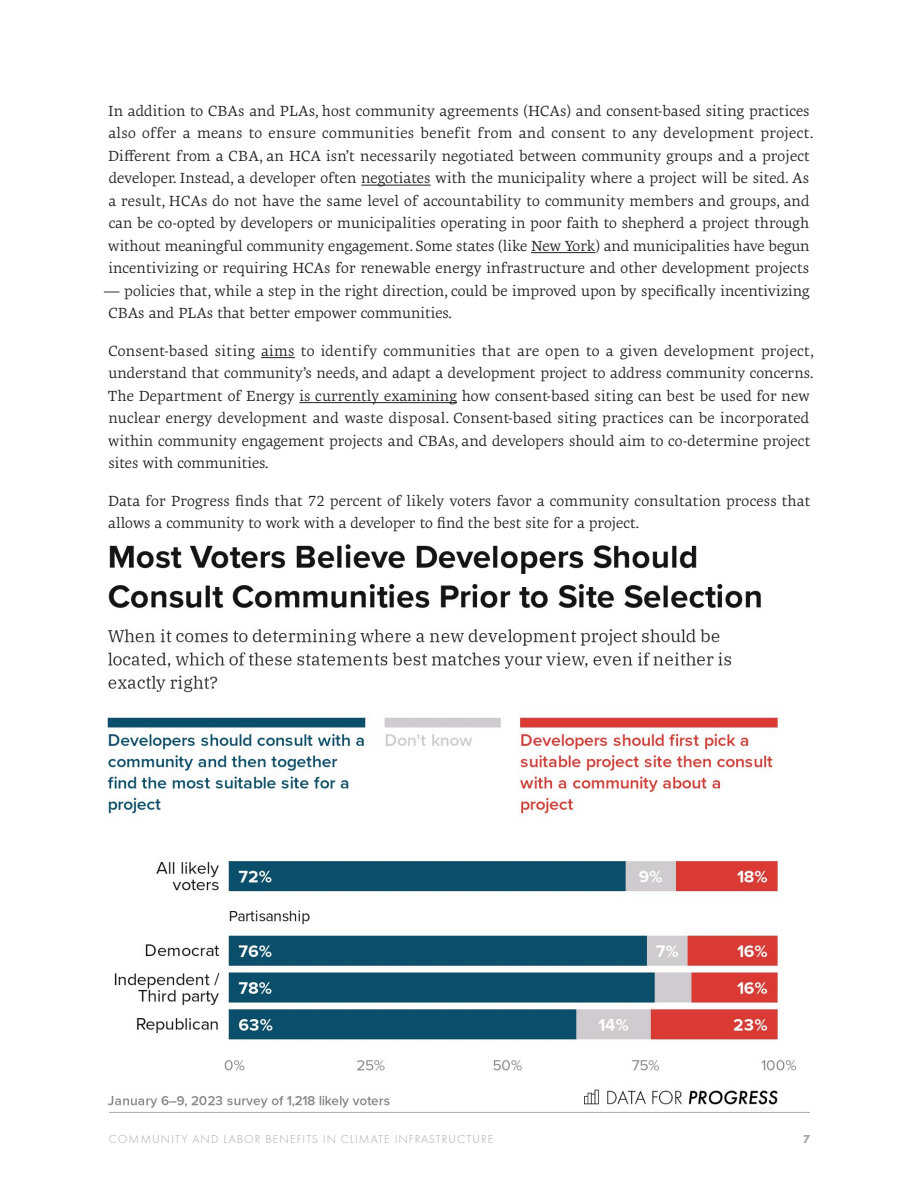
<style>
.page{position:relative;width:918px;height:1188px;background:#fff}
.page>*{position:absolute;margin:0;border:0;box-sizing:border-box;transform-origin:0 0}
.t1{font:15px/22.5px "Geneo Std";letter-spacing:.005em;color:#231f20}
.t2{font:300 12px "Futura PT";letter-spacing:.09em;color:#a8a9ad}
.t3{font:700 12px "Futura PT";color:#a8a9ad}
</style>
<div class="page">
<hr style="left:109px;top:1112px;width:701px;height:1px;background:#a8a9ad">
<hr style="left:361px;top:185px;width:70px;height:1px;background:#231f20">
<hr style="left:531px;top:252px;width:64px;height:1px;background:#231f20">
<hr style="left:261px;top:357px;width:34px;height:1px;background:#231f20">
<hr style="left:299px;top:402px;width:158px;height:1px;background:#231f20">
<img style="left:107px;top:544px;width:690px;height:566px">
<p class="t1" style="left:108px;top:99px;width:707px">In addition to CBAs and PLAs, host community agreements (HCAs) and consent-based siting practices also offer a means to ensure communities benefit from and consent to any development project.<br>Different from a CBA, an HCA isn’t necessarily negotiated between community groups and a project developer. Instead, a developer often negotiates with the municipality where a project will be sited. As a result, HCAs do not have the same level of accountability to community members and groups, and can be co-opted by developers or municipalities operating in poor faith to shepherd a project through without meaningful community engagement. Some states (like New York) and municipalities have begun incentivizing or requiring HCAs for renewable energy infrastructure and other development projects</p>
<p class="t1" style="left:108px;top:279px;width:703px;text-indent:-5px">— policies that, while a step in the right direction, could be improved upon by specifically incentivizing<br>CBAs and PLAs that better empower communities.</p>
<p class="t1" style="left:108px;top:339px;width:708px">Consent-based siting aims to identify communities that are open to a given development project, understand that community’s needs, and adapt a development project to address community concerns.<br>The Department of Energy is currently examining how consent-based siting can best be used for new nuclear energy development and waste disposal. Consent-based siting practices can be incorporated within community engagement projects and CBAs, and developers should aim to co-determine project sites with communities.</p>
<p class="t1" style="left:108px;top:489px;width:704px">Data for Progress finds that 72 percent of likely voters favor a community consultation process that allows a community to work with a developer to find the best site for a project.</p>
<p class="t2" style="left:109px;top:1132px;width:386px">COMMUNITY AND LABOR BENEFITS IN CLIMATE INFRASTRUCTURE</p>
<p class="t3" style="left:803px;top:1131px;width:9px">7</p>
</div>
